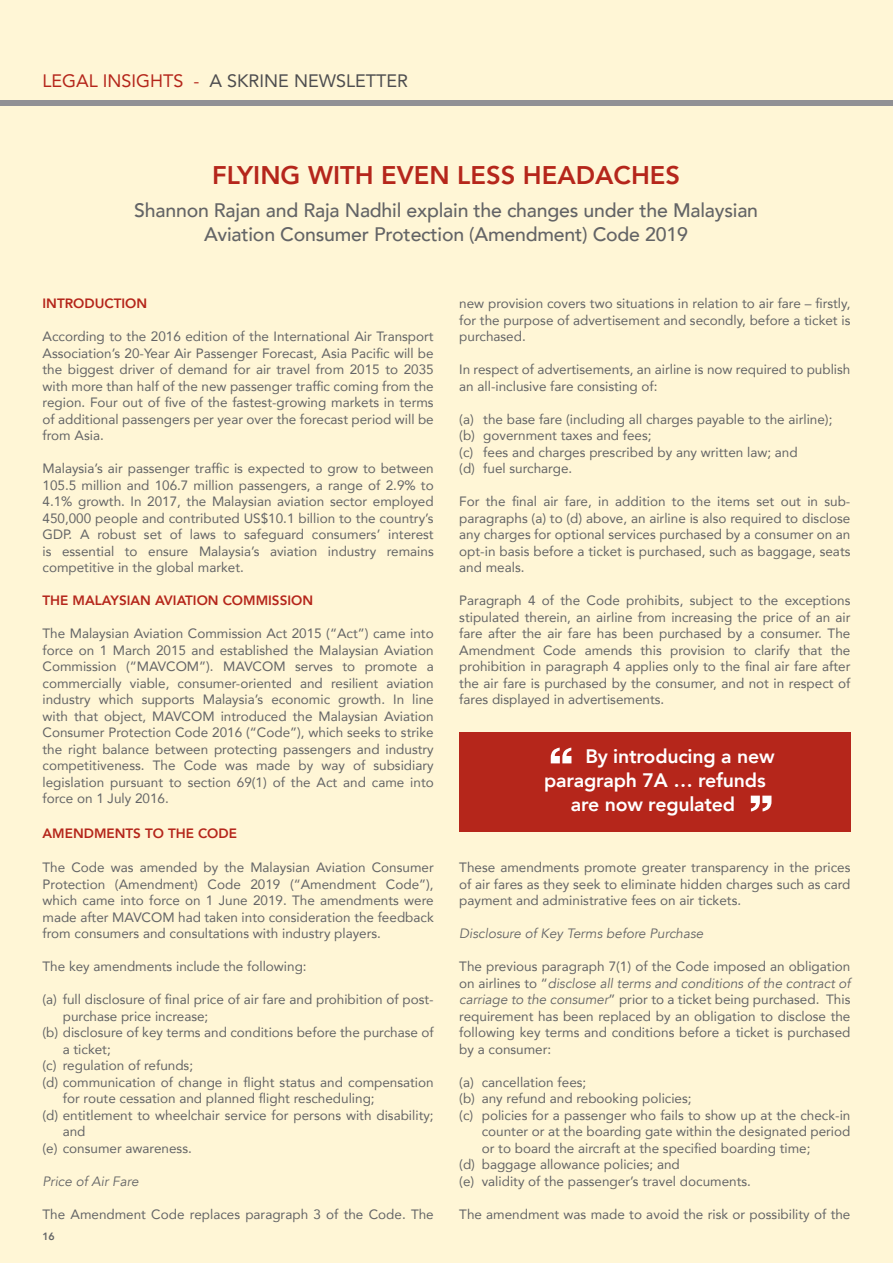
<style>
.page{position:relative;width:893px;height:1263px;background:#fff6d6}
.page>*{position:absolute;margin:0;border:0;box-sizing:border-box;transform-origin:0 0}
.t1{font:800 25.5px "Avenir";color:#b5261b}
.t2{font:500 19.5px/24px "Avenir";letter-spacing:-.01em;color:#636466;text-align:center}
.t3{font:800 19.5px "Avenir";letter-spacing:-.01em;color:#fff}
.t4{font:18px "Avenir";color:#4d4d4f}
.t5{font:13.5px/16.5px "Avenir";color:#636466;text-align:justify}
.t6{font:800 13.5px "Avenir";color:#b5261b}
.t7{font:italic 13.5px "Avenir";color:#636466}
.t8{font:800 10.5px "Avenir";color:#636466}
.s1{color:#b5261b}
.s2{font-style:italic}
</style>
<div class="page">
<div style="left:0;top:101px;width:893px;height:5px;background:#919195"></div>
<div style="left:459px;top:732px;width:391px;height:99px;background:#b5261b"></div>
<svg style="left:551px;top:747px;width:20px;height:16px"></svg>
<svg style="left:751px;top:796px;width:20px;height:15px"></svg>
<h3 class="t4" style="left:43px;top:67px;width:367px"><span class="s1">LEGAL INSIGHTS -</span> A SKRINE NEWSLETTER</h3>
<h1 class="t1" style="left:212px;top:155px;width:469px">FLYING WITH EVEN LESS HEADACHES</h1>
<h2 class="t2" style="left:134px;top:197px;width:625px">Shannon Rajan and Raja Nadhil explain the changes under the Malaysian<br>Aviation Consumer Protection (Amendment) Code 2019</h2>
<p class="t6" style="left:43px;top:293px;width:106px">INTRODUCTION</p>
<p class="t5" style="left:43px;top:328px;width:393px">According to the 2016 edition of the International Air Transport Association’s 20-Year Air Passenger Forecast, Asia Pacific will be the biggest driver of demand for air travel from 2015 to 2035 with more than half of the new passenger traffic coming from the region. Four out of five of the fastest-growing markets in terms of additional passengers per year over the forecast period will be from Asia.</p>
<p class="t5" style="left:43px;top:460px;width:393px">Malaysia’s air passenger traffic is expected to grow to between 105.5 million and 106.7 million passengers, a range of 2.9% to 4.1% growth. In 2017, the Malaysian aviation sector employed 450,000 people and contributed US$10.1 billion to the country’s GDP. A robust set of laws to safeguard consumers’ interest is essential to ensure Malaysia’s aviation industry remains competitive in the global market.</p>
<p class="t6" style="left:43px;top:590px;width:272px">THE MALAYSIAN AVIATION COMMISSION</p>
<p class="t5" style="left:43px;top:625px;width:393px">The Malaysian Aviation Commission Act 2015 (“Act”) came into force on 1 March 2015 and established the Malaysian Aviation Commission (“MAVCOM”). MAVCOM serves to promote a commercially viable, consumer-oriented and resilient aviation industry which supports Malaysia’s economic growth. In line with that object, MAVCOM introduced the Malaysian Aviation Consumer Protection Code 2016 (“Code”), which seeks to strike the right balance between protecting passengers and industry competitiveness. The Code was made by way of subsidiary legislation pursuant to section 69(1) of the Act and came into force on 1 July 2016.</p>
<p class="t6" style="left:43px;top:823px;width:196px">AMENDMENTS TO THE CODE</p>
<p class="t5" style="left:43px;top:859px;width:393px">The Code was amended by the Malaysian Aviation Consumer Protection (Amendment) Code 2019 (“Amendment Code”), which came into force on 1 June 2019. The amendments were made after MAVCOM had taken into consideration the feedback from consumers and consultations with industry players.</p>
<p class="t5" style="left:43px;top:958px;width:266px">The key amendments include the following:</p>
<p class="t5" style="left:43px;top:991px;width:393px">(a) full disclosure of final price of air fare and prohibition of post-</p>
<p class="t5" style="left:63px;top:1007px;width:147px">purchase price increase;</p>
<p class="t5" style="left:43px;top:1024px;width:393px">(b) disclosure of key terms and conditions before the purchase of</p>
<p class="t5" style="left:63px;top:1040px;width:50px">a ticket;</p>
<p class="t5" style="left:43px;top:1057px;width:152px">(c) regulation of refunds;</p>
<p class="t5" style="left:43px;top:1073px;width:393px">(d) communication of change in flight status and compensation</p>
<p class="t5" style="left:63px;top:1090px;width:313px">for route cessation and planned flight rescheduling;</p>
<p class="t5" style="left:43px;top:1106px;width:393px">(d) entitlement to wheelchair service for persons with disability;</p>
<p class="t5" style="left:63px;top:1123px;width:24px">and</p>
<p class="t5" style="left:43px;top:1139px;width:151px">(e) consumer awareness.</p>
<p class="t7" style="left:43px;top:1173px;width:97px">Price of Air Fare</p>
<p class="t5" style="left:43px;top:1205px;width:393px">The Amendment Code replaces paragraph 3 of the Code. The</p>
<p class="t8" style="left:42px;top:1228px;width:14px">16</p>
<p class="t5" style="left:459px;top:295px;width:393px">new provision covers two situations in relation to air fare – firstly, for the purpose of advertisement and secondly, before a ticket is purchased.</p>
<p class="t5" style="left:459px;top:361px;width:393px">In respect of advertisements, an airline is now required to publish an all-inclusive fare consisting of:</p>
<p class="t5" style="left:459px;top:410px;width:375px;text-align:left">(a) the base fare (including all charges payable to the airline); (b) government taxes and fees;<br>(c) fees and charges prescribed by any written law; and<br>(d) fuel surcharge.</p>
<p class="t5" style="left:459px;top:493px;width:393px">For the final air fare, in addition to the items set out in sub&shy;paragraphs (a) to (d) above, an airline is also required to disclose any charges for optional services purchased by a consumer on an opt-in basis before a ticket is purchased, such as baggage, seats and meals.</p>
<p class="t5" style="left:459px;top:592px;width:393px">Paragraph 4 of the Code prohibits, subject to the exceptions stipulated therein, an airline from increasing the price of an air fare after the air fare has been purchased by a consumer. The Amendment Code amends this provision to clarify that the prohibition in paragraph 4 applies only to the final air fare after the air fare is purchased by the consumer, and not in respect of fares displayed in advertisements.</p>
<h2 class="t3" style="left:585px;top:741px;width:191px">By introducing a new</h2>
<h2 class="t3" style="left:544px;top:765px;width:223px">paragraph 7A … refunds</h2>
<h2 class="t3" style="left:571px;top:789px;width:166px">are now regulated</h2>
<p class="t5" style="left:459px;top:859px;width:393px">These amendments promote greater transparency in the prices of air fares as they seek to eliminate hidden charges such as card payment and administrative fees on air tickets.</p>
<p class="t7" style="left:459px;top:926px;width:246px">Disclosure of Key Terms before Purchase</p>
<p class="t5" style="left:459px;top:958px;width:393px">The previous paragraph 7(1) of the Code imposed an obligation on airlines to “<span class="s2">disclose all terms and conditions of the contract of carriage to the consumer</span>” prior to a ticket being purchased. This requirement has been replaced by an obligation to disclose the following key terms and conditions before a ticket is purchased by a consumer:</p>
<p class="t5" style="left:459px;top:1073px;width:129px">(a) cancellation fees;</p>
<p class="t5" style="left:459px;top:1090px;width:234px">(b) any refund and rebooking policies;</p>
<p class="t5" style="left:459px;top:1106px;width:393px">(c) policies for a passenger who fails to show up at the check-in</p>
<p class="t5" style="left:482px;top:1123px;width:370px">counter or at the boarding gate within the designated period</p>
<p class="t5" style="left:482px;top:1139px;width:330px">or to board the aircraft at the specified boarding time;</p>
<p class="t5" style="left:459px;top:1156px;width:222px">(d) baggage allowance policies; and</p>
<p class="t5" style="left:459px;top:1172px;width:293px">(e) validity of the passenger’s travel documents.</p>
<p class="t5" style="left:459px;top:1205px;width:393px">The amendment was made to avoid the risk or possibility of the</p>
</div>
